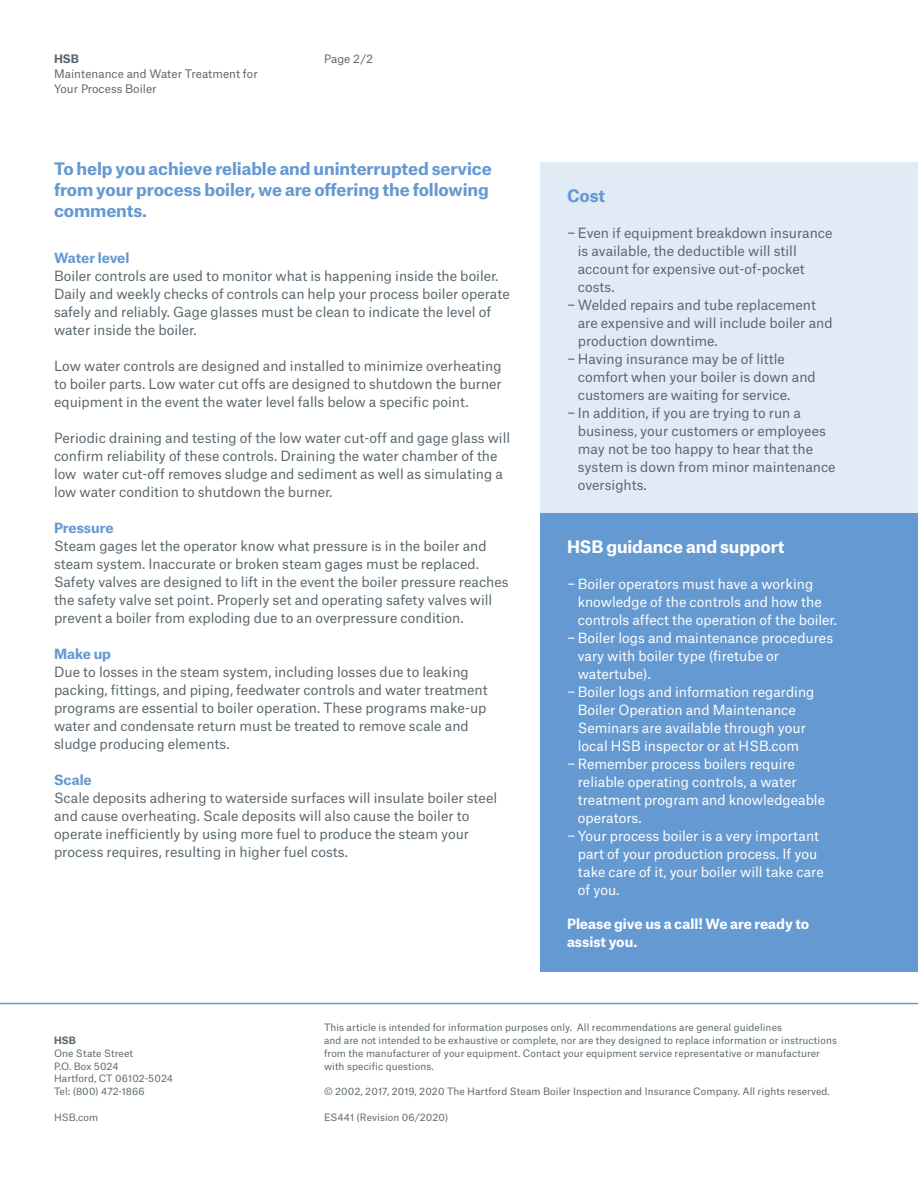
<style>
.page{position:relative;width:918px;height:1188px;background:#fff}
.page>*{position:absolute;margin:0;border:0;box-sizing:border-box;transform-origin:0 0}
.HSB_11pt_Bold{font:700 16.5px/21px "Munich Re";letter-spacing:-.005em;color:#6599d1}
.HSB_11pt_Bold-2{font:700 16.5px "Munich Re";letter-spacing:-.005em;color:#fff}
.HSB_9pt_Regular_Spac{font:13.5px/18px "Munich Re";color:#5a676e}
.t1{font:13.5px/18px "Munich Re";color:#fff}
.HSB_9pt_Bold{font:700 13.5px/18px "Munich Re";color:#fff}
.HSB_9pt_Regular{font:700 13.5px "Munich Re";letter-spacing:-.005em;color:#6599d1}
.t2{font:11.25px/15px "Munich Re";letter-spacing:.005em;color:#5a676e}
.t3{font:700 11.25px "Munich Re";color:#5a676e}
.t4{font:9.75px/12.8px "Munich Re";letter-spacing:.01em;color:#5b686f}
.t5{font:9.75px/12.8px "Munich Re";letter-spacing:.01em;color:#5a676e}
.t6{font:700 9.75px "Munich Re";color:#5a676e}
</style>
<div class="page">
<hr style="left:0;top:1003px;width:918px;height:1px;background:#6599d1">
<div style="left:540px;top:162px;width:378px;height:351px;background:#e0ebf5"></div>
<div style="left:540px;top:513px;width:378px;height:459px;background:#6599d1"></div>
<p class="t3" style="left:54px;top:50px;width:27px">HSB</p>
<p class="t2" style="left:54px;top:65px;width:205px">Maintenance and Water Treatment for<br>Your Process Boiler</p>
<p class="t2" style="left:324px;top:50px;width:51px">Page 2/2</p>
<p class="HSB_11pt_Bold" style="left:54px;top:157px;width:439px">To help you achieve reliable and uninterrupted service from your process boiler, we are offering the following comments.</p>
<p class="HSB_9pt_Regular" style="left:54px;top:247px;width:77px">Water level</p>
<p class="HSB_9pt_Regular_Spac" style="left:54px;top:265px;width:457px">Boiler controls are used to monitor what is happening inside the boiler.<br>Daily and weekly checks of controls can help your process boiler operate safely and reliably. Gage glasses must be clean to indicate the level of water inside the boiler.</p>
<p class="HSB_9pt_Regular_Spac" style="left:54px;top:355px;width:449px;text-align:justify">Low water controls are designed and installed to minimize overheating to boiler parts. Low water cut offs are designed to shutdown the burner equipment in the event the water level falls below a specific point.</p>
<p class="HSB_9pt_Regular_Spac" style="left:54px;top:427px;width:458px">Periodic draining and testing of the low water cut-off and gage glass will confirm reliability of these controls. Draining the water chamber of the low water cut-off removes sludge and sediment as well as simulating a low water condition to shutdown the burner.</p>
<p class="HSB_9pt_Regular" style="left:54px;top:517px;width:61px">Pressure</p>
<p class="HSB_9pt_Regular_Spac" style="left:54px;top:535px;width:456px">Steam gages let the operator know what pressure is in the boiler and steam system. Inaccurate or broken steam gages must be replaced.<br>Safety valves are designed to lift in the event the boiler pressure reaches the safety valve set point. Properly set and operating safety valves will prevent a boiler from exploding due to an overpressure condition.</p>
<p class="HSB_9pt_Regular" style="left:54px;top:643px;width:59px">Make up</p>
<p class="HSB_9pt_Regular_Spac" style="left:54px;top:661px;width:435px">Due to losses in the steam system, including losses due to leaking packing, fittings, and piping, feedwater controls and water treatment programs are essential to boiler operation. These programs make-up water and condensate return must be treated to remove scale and sludge producing elements.</p>
<p class="HSB_9pt_Regular" style="left:54px;top:769px;width:39px">Scale</p>
<p class="HSB_9pt_Regular_Spac" style="left:54px;top:787px;width:445px">Scale deposits adhering to waterside surfaces will insulate boiler steel and cause overheating. Scale deposits will also cause the boiler to operate inefficiently by using more fuel to produce the steam your process requires, resulting in higher fuel costs.</p>
<p class="HSB_11pt_Bold" style="left:567px;top:184px;width:40px">Cost</p>
<p class="HSB_9pt_Regular_Spac" style="left:578px;top:223px;width:256px;text-indent:-11px">− Even if equipment breakdown insurance is available, the deductible will still account for expensive out-of-pocket costs.</p>
<p class="HSB_9pt_Regular_Spac" style="left:578px;top:295px;width:256px;text-indent:-11px">− Welded repairs and tube replacement are expensive and will include boiler and production downtime.</p>
<p class="HSB_9pt_Regular_Spac" style="left:578px;top:349px;width:240px;text-indent:-11px">− Having insurance may be of little comfort when your boiler is down and customers are waiting for service.</p>
<p class="HSB_9pt_Regular_Spac" style="left:578px;top:403px;width:259px;text-indent:-11px">− In addition, if you are trying to run a business, your customers or employees may not be too happy to hear that the system is down from minor maintenance oversights.</p>
<p class="HSB_11pt_Bold-2" style="left:567px;top:534px;width:219px">HSB guidance and support</p>
<p class="t1" style="left:578px;top:574px;width:261px;text-indent:-11px">− Boiler operators must have a working knowledge of the controls and how the controls affect the operation of the boiler.</p>
<p class="t1" style="left:578px;top:628px;width:257px;text-indent:-11px">− Boiler logs and maintenance procedures vary with boiler type (firetube or watertube).</p>
<p class="t1" style="left:567px;top:682px;width:249px;text-align:center">− Boiler logs and information regarding Boiler Operation and Maintenance Seminars are available through your local HSB inspector or at HSB.com</p>
<p class="t1" style="left:578px;top:754px;width:249px;text-indent:-11px">− Remember process boilers require reliable operating controls, a water treatment program and knowledgeable operators.</p>
<p class="t1" style="left:578px;top:826px;width:248px;text-indent:-11px">− Your process boiler is a very important part of your production process. If you take care of it, your boiler will take care of you.</p>
<p class="HSB_9pt_Bold" style="left:567px;top:913px;width:244px">Please give us a call! We are ready to assist you.</p>
<p class="t6" style="left:54px;top:1032px;width:23px">HSB</p>
<p class="t5" style="left:54px;top:1046px;width:121px">One State Street<br>P.O. Box 5024<br>Hartford, CT 06102-5024<br>Tel: (800) 472-1866</p>
<p class="t5" style="left:54px;top:1109px;width:46px">HSB.com</p>
<p class="t4" style="left:324px;top:1020px;width:515px">This article is intended for information purposes only. All recommendations are general guidelines<br>and are not intended to be exhaustive or complete, nor are they designed to replace information or instructions from the manufacturer of your equipment. Contact your equipment service representative or manufacturer with specific questions.</p>
<p class="t5" style="left:324px;top:1084px;width:507px">© 2002, 2017, 2019, 2020 The Hartford Steam Boiler Inspection and Insurance Company. All rights reserved.</p>
<p class="t5" style="left:324px;top:1109px;width:126px">ES441 (Revision 06/2020)</p>
</div>
